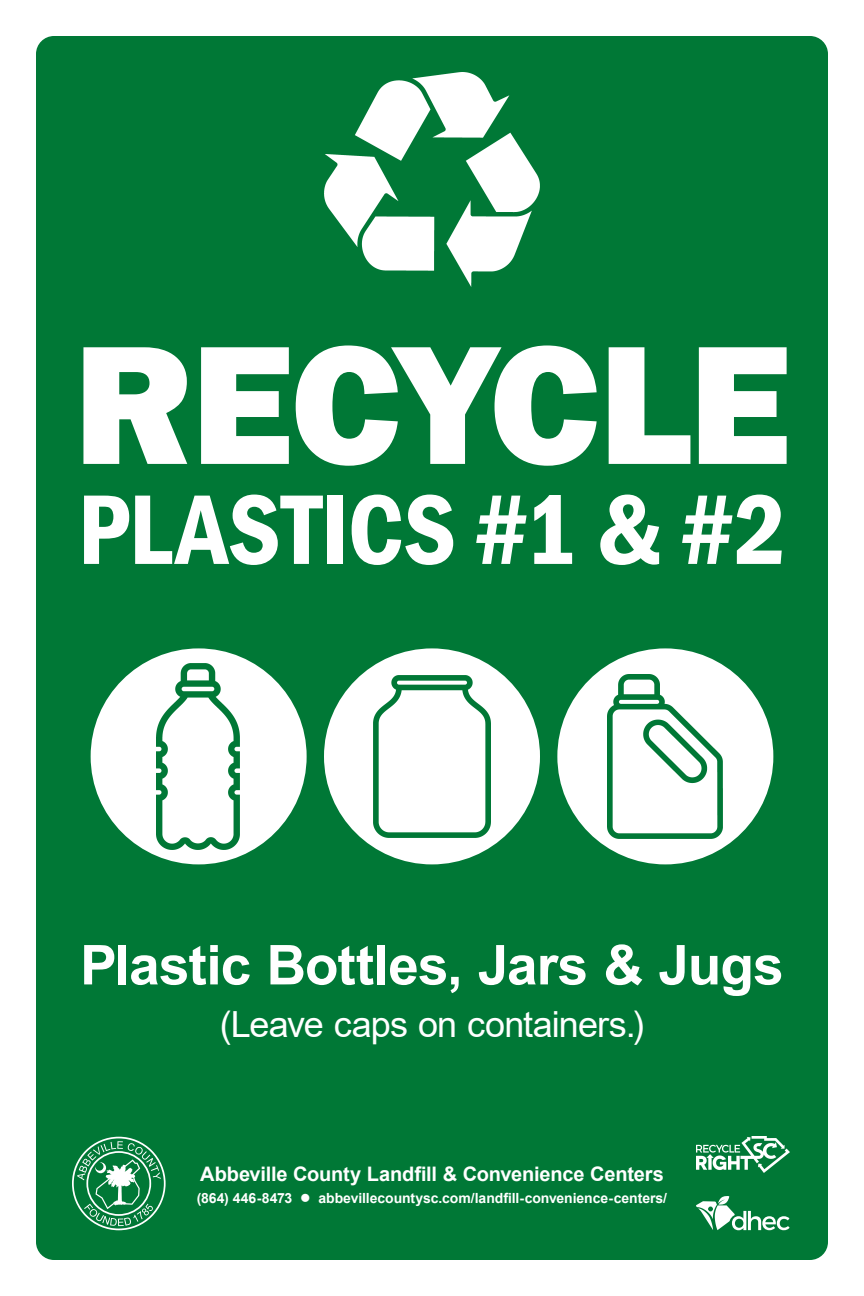
<style>
.page{position:relative;width:864px;height:1296px;background:#fff}
.page>*{position:absolute;margin:0;border:0;box-sizing:border-box;transform-origin:0 0}
.t1{font:800 175px "Franklin Gothic";letter-spacing:-.02em;color:#fff}
.t2{font:600 condensed 102.5px "Franklin Gothic";color:#fff}
.t3{font:700 55px "Arial";letter-spacing:-.015em;color:#fff}
.t4{font:36px "Arial";letter-spacing:-.025em;color:#fff}
.t5{font:700 20px "Arial";letter-spacing:-.01em;color:#fff}
.t6{font:700 14px "Arial";letter-spacing:-.005em;color:#fff}
</style>
<div class="page">
<div style="left:36px;top:36px;width:792px;height:1224px;background:#007836;border-radius:18px"></div>
<img style="left:324px;top:72px;width:216px;height:214px">
<div style="left:91px;top:648px;width:216px;height:216px;background:#fff;border-radius:50%"></div>
<img style="left:157px;top:663px;width:83px;height:187px">
<div style="left:324px;top:648px;width:216px;height:216px;background:#fff;border-radius:50%"></div>
<img style="left:373px;top:675px;width:117px;height:163px">
<div style="left:557px;top:648px;width:216px;height:216px;background:#fff;border-radius:50%"></div>
<img style="left:608px;top:674px;width:115px;height:164px">
<svg style="left:72px;top:1137px;width:94px;height:93px"></svg>
<img style="left:696px;top:1137px;width:94px;height:36px">
<svg style="left:696px;top:1196px;width:94px;height:34px"></svg>
<p class="t1" style="left:73px;top:292px;width:719px">RECYCLE</p>
<p class="t2" style="left:78px;top:461px;width:710px">PLASTICS #1 &amp; #2</p>
<p class="t3" style="left:80px;top:926px;width:705px">Plastic Bottles, Jars &amp; Jugs</p>
<p class="t4" style="left:220px;top:999px;width:426px">(Leave caps on containers.)</p>
<p class="t5" style="left:200px;top:1159px;width:465px">Abbeville County Landfill &amp; Convenience Centers</p>
<p class="t6" style="left:197px;top:1188px;width:472px">(864) 446-8473 ● abbevillecountysc.com/landfill-convenience-centers/</p>
</div>
